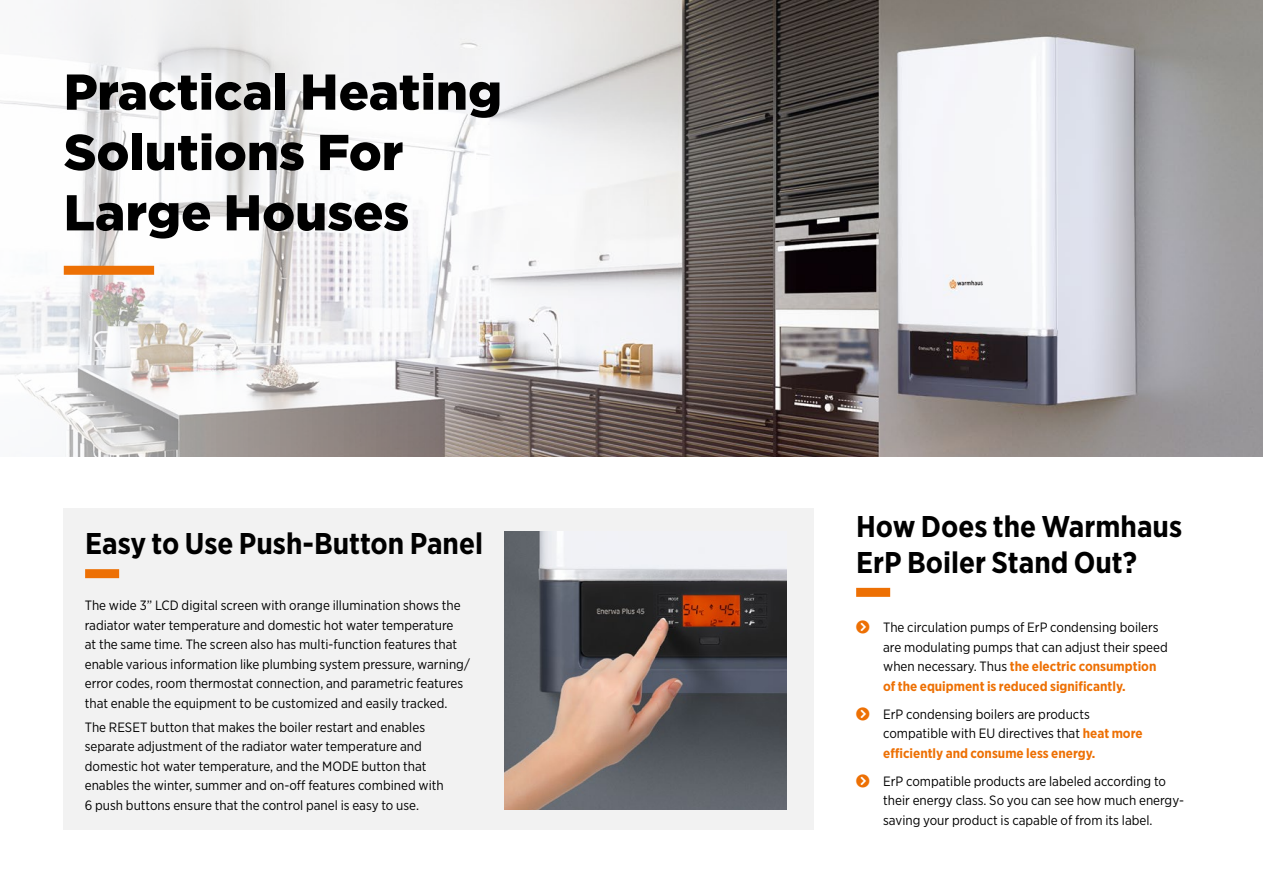
<style>
.page{position:relative;width:1263px;height:893px;background:#fff}
.page>*{position:absolute;margin:0;border:0;box-sizing:border-box;transform-origin:0 0}
.t1{font:900 50.25px/60.3px "Gotham";color:#000}
.t2{font:700 30px/36px "Gotham Narrow";color:#000}
.t3{font:13.5px/19.5px "Gotham Narrow";color:#000}
.s1{font-weight:700;color:#ed7004}
</style>
<div class="page">
<div style="left:856px;top:588px;width:34px;height:9px;background:#ed7004"></div>
<img style="left:0;top:0;width:1263px;height:456px">
<div style="left:64px;top:508px;width:750px;height:321px;background:#f2f2f2"></div>
<div style="left:85px;top:569px;width:34px;height:9px;background:#ed7004"></div>
<div style="left:64px;top:266px;width:90px;height:9px;background:#ed7004"></div>
<img style="left:505px;top:532px;width:282px;height:278px">
<h1 class="t1" style="left:64px;top:61px;width:440px">Practical Heating<br>Solutions For<br>Large Houses</h1>
<h2 class="t2" style="left:85px;top:525px;width:399px">Easy to Use Push-Button Panel</h2>
<p class="t3" style="left:85px;top:596px;width:387px">The wide 3” LCD digital screen with orange illumination shows the radiator water temperature and domestic hot water temperature<br>at the same time. The screen also has multi-function features that enable various information like plumbing system pressure, warning/ error codes, room thermostat connection, and parametric features that enable the equipment to be customized and easily tracked.</p>
<p class="t3" style="left:85px;top:717px;width:360px">The RESET button that makes the boiler restart and enables separate adjustment of the radiator water temperature and domestic hot water temperature, and the MODE button that enables the winter, summer and on-off features combined with 6 push buttons ensure that the control panel is easy to use.</p>
<h2 class="t2" style="left:856px;top:508px;width:327px">How Does the Warmhaus<br>ErP Boiler Stand Out?</h2>
<p class="t3" style="left:883px;top:617px;width:286px">The circulation pumps of ErP condensing boilers are modulating pumps that can adjust their speed when necessary. Thus <span class="s1">the electric consumption of the equipment is reduced significantly.</span></p>
<p class="t3" style="left:883px;top:704px;width:261px">ErP condensing boilers are products compatible with EU directives that <span class="s1">heat more efficiently and consume less energy.</span></p>
<p class="t3" style="left:883px;top:771px;width:302px">ErP compatible products are labeled according to their energy class. So you can see how much energy&shy;saving your product is capable of from its label.</p>
</div>
